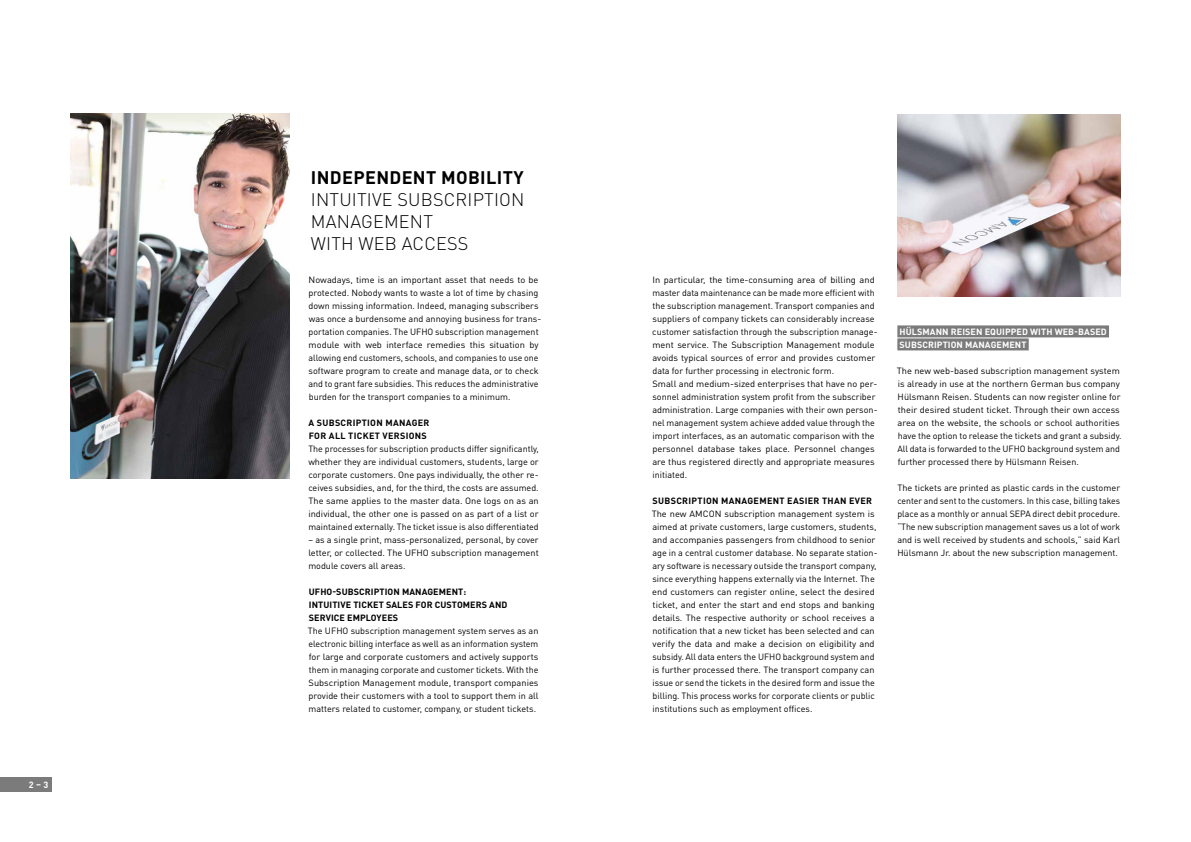
<style>
.page{position:relative;width:1191px;height:842px;background:#fff}
.page>*{position:absolute;margin:0;border:0;box-sizing:border-box;transform-origin:0 0}
.t1{font:300 18px/22px "DIN Pro";letter-spacing:.01em;color:#000}
.t2{font:700 18px "DIN Pro";letter-spacing:.02em;color:#000}
.t3{font:9px/13px "DIN Pro";color:#000}
.t4{font:700 9px/13px "DIN Pro";letter-spacing:.01em;color:#000}
.t5{font:700 9px/13px "DIN Pro";letter-spacing:.035em;color:#000}
.t6{font:700 9px/13px "DIN Pro";letter-spacing:.01em;color:#fff}
</style>
<div class="page">
<img style="left:71px;top:113px;width:218px;height:365px">
<img style="left:897px;top:114px;width:223px;height:182px">
<div style="left:897px;top:325px;width:212px;height:12px;background:#7c7b7b"></div>
<div style="left:897px;top:338px;width:131px;height:12px;background:#7c7b7b"></div>
<div style="left:0;top:777px;width:51px;height:15px;background:#7c7b7b"></div>
<p class="t6" style="left:29px;top:777px;width:21px">2 – 3</p>
<h1 class="t2" style="left:311px;top:165px;width:214px">INDEPENDENT MOBILITY</h1>
<h1 class="t1" style="left:311px;top:188px;width:215px">INTUITIVE SUBSCRIPTION<br>MANAGEMENT<br>WITH WEB ACCESS</h1>
<p class="t3" style="left:308px;top:273px;width:234px">Nowadays, time is an important asset that needs to be protected. Nobody wants to waste a lot of time by chasing down missing information. Indeed, managing subscribers was once a burdensome and annoying business for trans&shy;portation companies. The UFHO subscription management module with web interface remedies this situation by allowing end customers, schools, and companies to use one software program to create and manage data, or to check and to grant fare subsidies. This reduces the administrative burden for the transport companies to a minimum.</p>
<p class="t5" style="left:308px;top:416px;width:123px">A SUBSCRIPTION MANAGER<br>FOR ALL TICKET VERSIONS</p>
<p class="t3" style="left:308px;top:442px;width:232px;text-align:justify">The processes for subscription products differ significantly, whether they are individual customers, students, large or corporate customers. One pays individually, the other re&shy;ceives subsidies, and, for the third, the costs are assumed.<br>The same applies to the master data. One logs on as an individual, the other one is passed on as part of a list or maintained externally. The ticket issue is also differentiated</p>
<p class="t3" style="left:308px;top:533px;width:232px;text-align:justify">– as a single print, mass-personalized, personal, by cover letter, or collected. The UFHO subscription management module covers all areas.</p>
<p class="t4" style="left:309px;top:585px;width:200px">UFHO-SUBSCRIPTION MANAGEMENT:<br>INTUITIVE TICKET SALES FOR CUSTOMERS AND<br>SERVICE EMPLOYEES</p>
<p class="t3" style="left:308px;top:624px;width:232px;text-align:justify">The UFHO subscription management system serves as an electronic billing interface as well as an information system for large and corporate customers and actively supports them in managing corporate and customer tickets. With the Subscription Management module, transport companies provide their customers with a tool to support them in all matters related to customer, company, or student tickets.</p>
<p class="t3" style="left:652px;top:273px;width:227px">In particular, the time-consuming area of billing and master data maintenance can be made more efficient with the subscription management. Transport companies and suppliers of company tickets can considerably increase customer satisfaction through the subscription manage&shy;ment service. The Subscription Management module avoids typical sources of error and provides customer data for further processing in electronic form.<br>Small and medium-sized enterprises that have no per&shy;sonnel administration system profit from the subscriber administration. Large companies with their own person&shy;nel management system achieve added value through the import interfaces, as an automatic comparison with the personnel database takes place. Personnel changes are thus registered directly and appropriate measures initiated.</p>
<p class="t5" style="left:652px;top:494px;width:221px">SUBSCRIPTION MANAGEMENT EASIER THAN EVER</p>
<p class="t3" style="left:651px;top:507px;width:227px">The new AMCON subscription management system is aimed at private customers, large customers, students, and accompanies passengers from childhood to senior age in a central customer database. No separate station&shy;ary software is necessary outside the transport company, since everything happens externally via the Internet. The end customers can register online, select the desired ticket, and enter the start and end stops and banking details. The respective authority or school receives a notification that a new ticket has been selected and can verify the data and make a decision on eligibility and subsidy. All data enters the UFHO background system and is further processed there. The transport company can issue or send the tickets in the desired form and issue the billing. This process works for corporate clients or public institutions such as employment offices.</p>
<p class="t6" style="left:899px;top:325px;width:209px">HÜLSMANN REISEN EQUIPPED WITH WEB-BASED<br>SUBSCRIPTION MANAGEMENT</p>
<p class="t3" style="left:897px;top:364px;width:226px">The new web-based subscription management system is already in use at the northern German bus company Hülsmann Reisen. Students can now register online for their desired student ticket. Through their own access area on the website, the schools or school authorities have the option to release the tickets and grant a subsidy.<br>All data is forwarded to the UFHO background system and further processed there by Hülsmann Reisen.</p>
<p class="t3" style="left:897px;top:481px;width:224px;text-align:justify">The tickets are printed as plastic cards in the customer center and sent to the customers. In this case, billing takes place as a monthly or annual SEPA direct debit procedure. “The new subscription management saves us a lot of work and is well received by students and schools,” said Karl Hülsmann Jr. about the new subscription management.</p>
</div>
